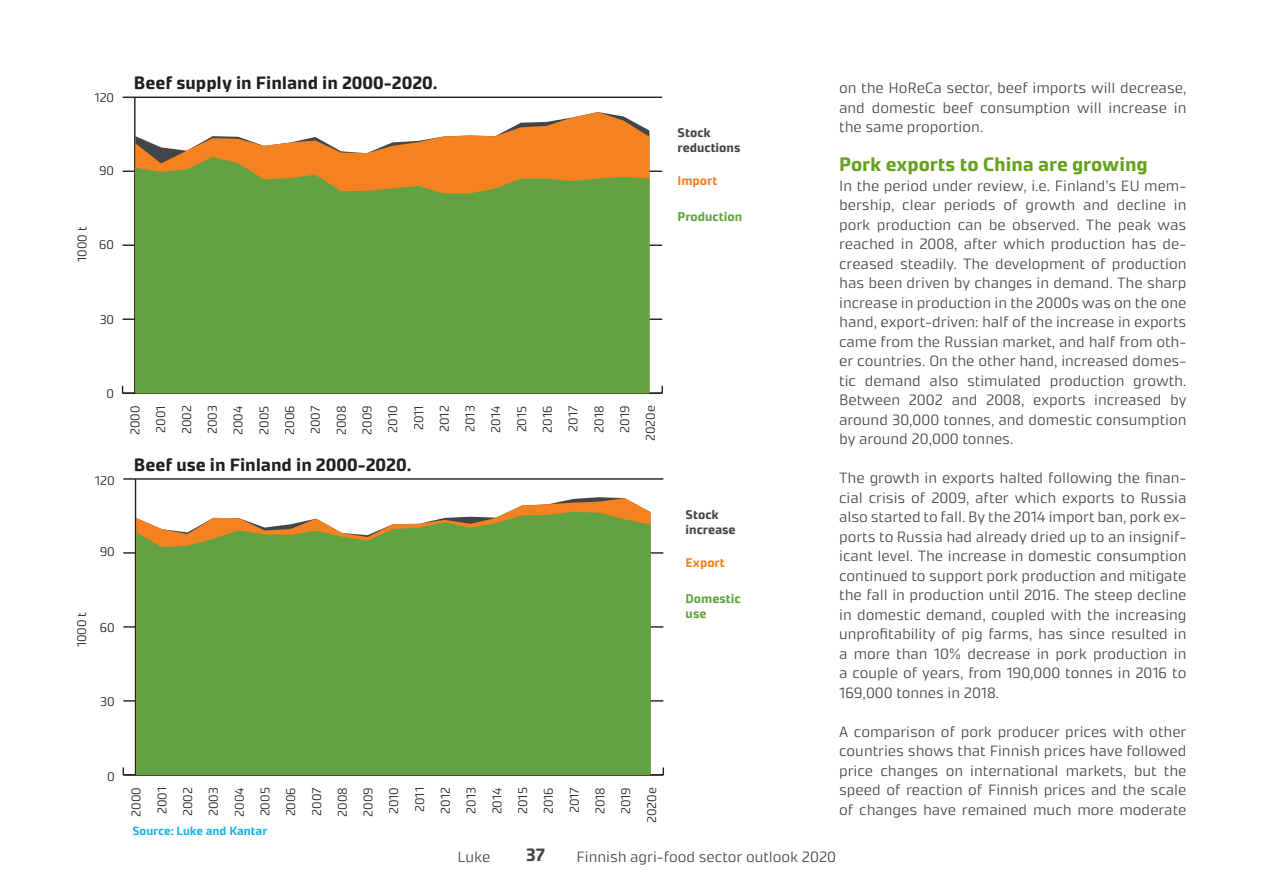
<style>
.page{position:relative;width:1263px;height:893px;background:#fff}
.page>*{position:absolute;margin:0;border:0;box-sizing:border-box;transform-origin:0 0}
.väliotsikko{font:700 19.5px "Accura";color:#65a11b}
.graafien_otsikko{font:700 18px "Accura";color:#231f20}
.t1{font:700 18px "Accura";color:#424548}
.leipis{font:300 15px/19.5px "Accura";color:#424548;text-align:justify}
.t2{font:15px "Accura Light 2";color:#424548}
.t3{font:12.6px/25.8px "Accura Light 21";color:#231f20;text-align:right}
.t4{font:12.6px/25.8px "Accura Light 22";color:#231f20;text-align:right}
.t5{font:12.6px/15.1px "Accura Bold 16";color:#424548}
.t6{font:12.6px/15.1px "Accura Bold 15";color:#424548}
.t7{font:12.6px/15.1px "Accura Bold 15";color:#63a242}
.t8{font:12.6px "Accura Bold 16";color:#63a242}
.t9{font:12.6px "Accura Bold 15";color:#f58220}
.t10{font:12.6px "Accura Bold 16";color:#f58220}
.lähde{font:700 12px "Accura";color:#1cb5e6}
</style>
<div class="page">
<hr style="left:135px;top:479px;width:1px;height:296px;background:#231f20">
<hr style="left:123px;top:774px;width:540px;height:2px;background:#231f20">
<hr style="left:123px;top:700px;width:540px;height:2px;background:#231f20">
<hr style="left:123px;top:626px;width:540px;height:2px;background:#231f20">
<hr style="left:123px;top:552px;width:540px;height:2px;background:#231f20">
<hr style="left:123px;top:478px;width:540px;height:2px;background:#231f20">
<svg style="left:136px;top:498px;width:514px;height:14px"></svg>
<svg style="left:136px;top:512px;width:514px;height:263px;background:#6ba347"></svg>
<svg style="left:661px;top:386px;width:2px;height:7px"></svg>
<hr style="left:134px;top:97px;width:1px;height:296px;background:#231f20">
<hr style="left:123px;top:392px;width:539px;height:2px;background:#231f20">
<hr style="left:123px;top:318px;width:539px;height:2px;background:#231f20">
<hr style="left:123px;top:245px;width:539px;height:1px;background:#231f20">
<hr style="left:123px;top:171px;width:539px;height:1px;background:#231f20">
<hr style="left:123px;top:97px;width:539px;height:1px;background:#231f20">
<svg style="left:135px;top:112px;width:514px;height:45px"></svg>
<svg style="left:135px;top:157px;width:514px;height:236px;background:#709e3e"></svg>
<p class="t4" style="left:94px;top:85px;width:21px">120</p>
<p class="t4" style="left:99px;top:157px;width:16px">90</p>
<p class="t4" style="left:69px;top:262px;width:37px;rotate:-90deg">1000 t</p>
<p class="t4" style="left:99px;top:231px;width:16px">60</p>
<p class="t4" style="left:100px;top:306px;width:16px">30</p>
<p class="t4" style="left:107px;top:380px;width:9px">0</p>
<p class="t3" style="left:95px;top:468px;width:21px">120</p>
<p class="t3" style="left:100px;top:539px;width:17px">90</p>
<p class="t3" style="left:69px;top:647px;width:37px;rotate:-90deg">1000 t</p>
<p class="t3" style="left:100px;top:614px;width:17px">60</p>
<p class="t3" style="left:100px;top:688px;width:16px">30</p>
<p class="t3" style="left:107px;top:764px;width:9px">0</p>
<p class="graafien_otsikko" style="left:134px;top:72px;width:305px">Beef supply in Finland in 2000-2020.</p>
<p class="t5" style="left:677px;top:125px;width:64px">Stock reductions</p>
<p class="t10" style="left:677px;top:173px;width:41px">Import</p>
<p class="t8" style="left:677px;top:209px;width:66px">Production</p>
<p class="t4" style="left:122px;top:441px;width:37px;rotate:-90deg">2000<br>2001<br>2002<br>2003<br>2004<br>2005<br>2006<br>2007<br>2008<br>2009<br>2010<br>2011<br>2012<br>2013<br>2014<br>2015<br>2016<br>2017<br>2018<br>2019<br>2020e</p>
<p class="graafien_otsikko" style="left:134px;top:454px;width:279px">Beef use in Finland in 2000-2020.</p>
<p class="t6" style="left:686px;top:507px;width:51px">Stock increase</p>
<p class="t9" style="left:686px;top:555px;width:41px">Export</p>
<p class="t7" style="left:686px;top:591px;width:56px">Domestic use</p>
<p class="t3" style="left:123px;top:823px;width:37px;rotate:-90deg">2000<br>2001<br>2002<br>2003<br>2004<br>2005<br>2006<br>2007<br>2008<br>2009<br>2010<br>2011<br>2012<br>2013<br>2014<br>2015<br>2016<br>2017<br>2018<br>2019<br>2020e</p>
<p class="lähde" style="left:132px;top:823px;width:136px">Source: Luke and Kantar</p>
<p class="leipis" style="left:839px;top:78px;width:349px">on the HoReCa sector, beef imports will decrease, and domestic beef consumption will increase in the same proportion.</p>
<p class="väliotsikko" style="left:839px;top:152px;width:310px">Pork exports to China are growing</p>
<p class="leipis" style="left:839px;top:175px;width:349px">In the period under review, i.e. Finland’s EU mem&shy;bership, clear periods of growth and decline in pork production can be observed. The peak was reached in 2008, after which production has de&shy;creased steadily. The development of production has been driven by changes in demand. The sharp increase in production in the 2000s was on the one hand, export-driven: half of the increase in exports came from the Russian market, and half from oth&shy;er countries. On the other hand, increased domes&shy;tic demand also stimulated production growth.<br>Between 2002 and 2008, exports increased by around 30,000 tonnes, and domestic consumption by around 20,000 tonnes.</p>
<p class="leipis" style="left:839px;top:468px;width:349px">The growth in exports halted following the finan&shy;cial crisis of 2009, after which exports to Russia also started to fall. By the 2014 import ban, pork ex&shy;ports to Russia had already dried up to an insignif&shy;icant level. The increase in domestic consumption continued to support pork production and mitigate the fall in production until 2016. The steep decline in domestic demand, coupled with the increasing unprofitability of pig farms, has since resulted in a more than 10% decrease in pork production in a couple of years, from 190,000 tonnes in 2016 to 169,000 tonnes in 2018.</p>
<p class="leipis" style="left:839px;top:721px;width:349px">A comparison of pork producer prices with other countries shows that Finnish prices have followed price changes on international markets, but the speed of reaction of Finnish prices and the scale of changes have remained much more moderate</p>
<p class="t2" style="left:458px;top:848px;width:34px">Luke</p>
<p class="t1" style="left:526px;top:844px;width:20px">37</p>
<p class="t2" style="left:576px;top:848px;width:261px">Finnish agri-food sector outlook 2020</p>
</div>
